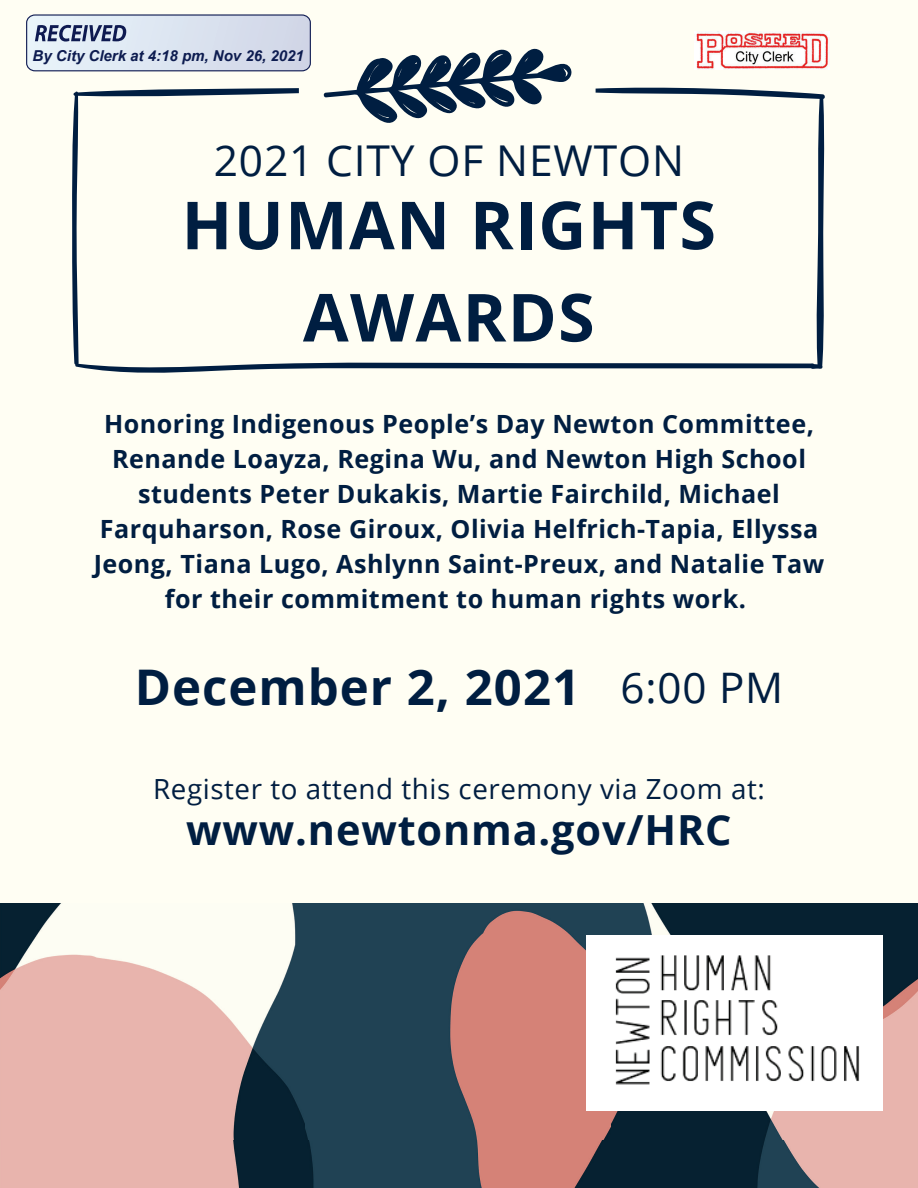
<style>
.page{position:relative;width:918px;height:1188px;background:#fffef3}
.page>*{position:absolute;margin:0;border:0;box-sizing:border-box;transform-origin:0 0}
.t1{font:700 66.3px/92.2px "Open Sans";letter-spacing:.02em;color:#001e41;text-align:center}
.t2{font:700 49.2px "Open Sans";letter-spacing:.02em;color:#001e41}
.t3{font:42.45px "Open Sans";letter-spacing:.02em;color:#001e41}
.t4{font:700 41.55px "Open Sans";letter-spacing:.02em;color:#001e41}
.t5{font:27.75px "Open Sans";letter-spacing:.02em;color:#001e41}
.t6{font:700 25.05px/35px "Open Sans";letter-spacing:.02em;color:#001e41;text-align:center}
.t7{font:italic 700 15px "Arial";color:#0d1c50}
.s1{font-weight:400;font-size:42.15px}
</style>
<div class="page">
<img style="left:0;top:903px;width:918px;height:285px">
<img style="left:586px;top:936px;width:296px;height:174px">
<svg style="left:72px;top:49px;width:753px;height:324px"></svg>
<img style="left:694px;top:32px;width:135px;height:37px">
<div style="left:27px;top:15px;width:283px;height:56px;background:linear-gradient(to right,#e9f5fb,#d0d5e6);border-radius:8px"></div>
<div style="left:26px;top:14px;width:285px;height:57px;border:1px solid #0e1a51;border-radius:8px"></div>
<svg style="left:35px;top:25px;width:91px;height:17px;background:#7b86a5"></svg>
<p class="t7" style="left:33px;top:47px;width:273px">By City Clerk at 4:18 pm, Nov 26, 2021</p>
<h3 class="t3" style="left:214px;top:131px;width:472px">2021 CITY OF NEWTON</h3>
<h1 class="t1" style="left:182px;top:177px;width:536px">HUMAN RIGHTS<br>AWARDS</h1>
<p class="t6" style="left:94px;top:406px;width:732px">Honoring Indigenous People’s Day Newton Committee, Renande Loayza, Regina Wu, and Newton High School students Peter Dukakis, Martie Fairchild, Michael Farquharson, Rose Giroux, Olivia Helfrich-Tapia, Ellyssa Jeong, Tiana Lugo, Ashlynn Saint-Preux, and Natalie Taw for their commitment to human rights work.</p>
<h2 class="t2" style="left:135px;top:653px;width:650px">December 2, 2021 <span class="s1">6:00 PM</span></h2>
<p class="t5" style="left:153px;top:770px;width:613px">Register to attend this ceremony via Zoom at:</p>
<h3 class="t4" style="left:186px;top:800px;width:547px">www.newtonma.gov/HRC</h3>
</div>
